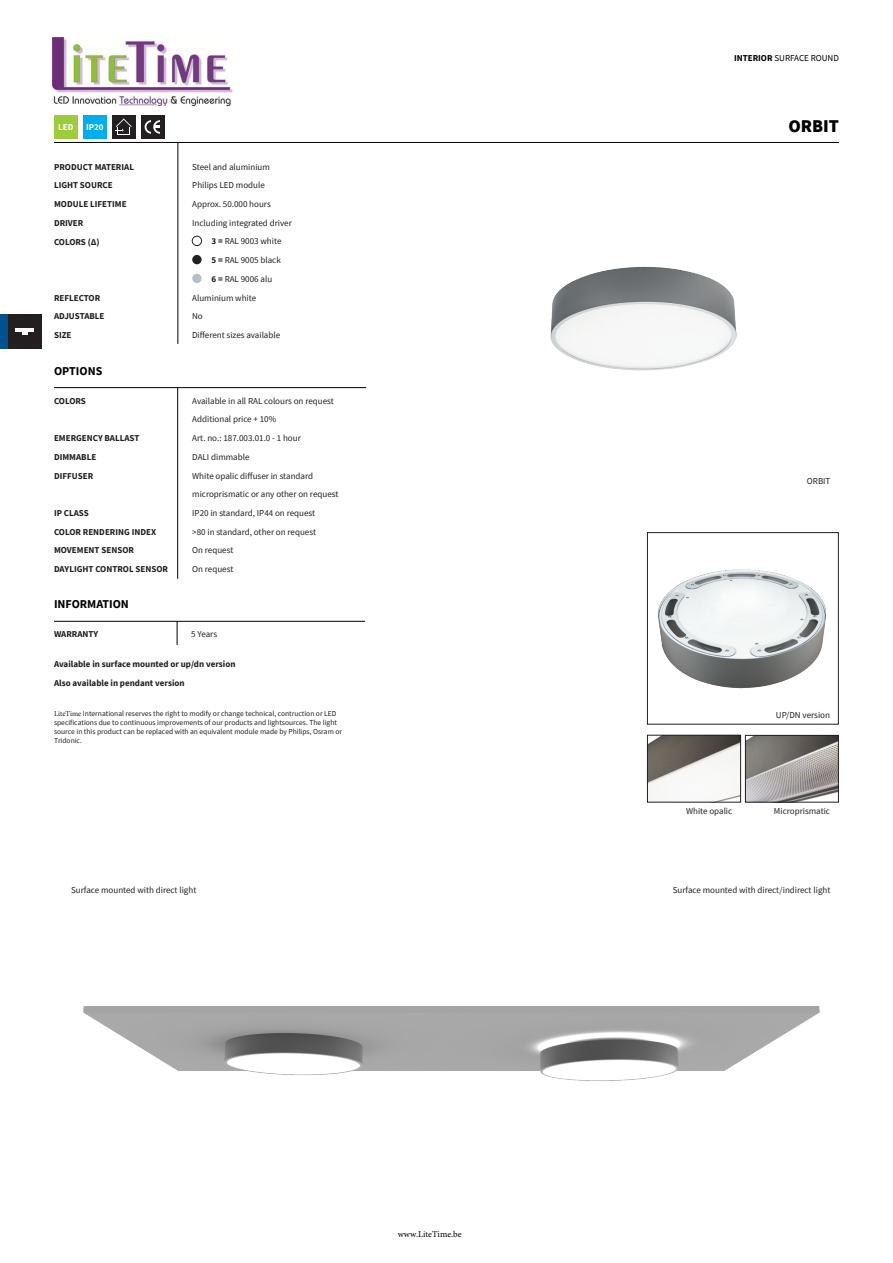
<style>
.page{position:relative;width:893px;height:1263px;background:#fff}
.page>*{position:absolute;margin:0;border:0;box-sizing:border-box;transform-origin:0 0}
.t1{font:900 18px "Source Sans Pro";color:#000}
.t2{font:700 12px "Source Sans Pro";color:#000}
.t3{font:9px "Source Sans Pro";color:#231f20}
.t4{font:700 9px "Source Sans Pro";color:#231f20}
.t5{font:9px "Source Sans Pro";color:#000}
.t6{font:9px "Minion Pro";color:#000}
.t7{font:700 9px "Source Sans Pro";color:#fff}
.t8{font:7.5px/9px "Source Sans Pro";color:#231f20}
.s1{font-weight:700}
.s2{font-family:"Minion Pro"}
</style>
<div class="page">
<div style="left:8px;top:314px;width:34px;height:35px;background:#231f20"></div>
<div style="left:0;top:314px;width:8px;height:35px;background:#005190"></div>
<hr style="left:16px;top:329px;width:18px;height:3px;background:#fff">
<svg style="left:22px;top:332px;width:6px;height:2px"></svg>
<div style="left:54px;top:115px;width:24px;height:24px;background:#9ecb3a"></div>
<div style="left:83px;top:115px;width:24px;height:24px;background:#00aeef"></div>
<div style="left:192px;top:236px;width:10px;height:10px;border:1px solid #231f20;border-radius:50%"></div>
<div style="left:192px;top:255px;width:10px;height:9px;background:#231f20;border-radius:50%"></div>
<div style="left:192px;top:274px;width:10px;height:9px;background:#b6bfc7;border-radius:50%"></div>
<hr style="left:54px;top:142px;width:785px;height:1px;background:#000">
<hr style="left:178px;top:142px;width:1px;height:202px;background:#000">
<div style="left:112px;top:115px;width:24px;height:24px;background:#231f20"></div>
<svg style="left:116px;top:119px;width:16px;height:16px"></svg>
<div style="left:141px;top:115px;width:24px;height:24px;background:#231f20"></div>
<div style="left:145px;top:120px;width:13px;height:14px;border:2px solid #fff;border-radius:50%"></div>
<svg style="left:152px;top:120px;width:7px;height:14px"></svg>
<div style="left:153px;top:120px;width:14px;height:14px;border:2px solid #fff;border-radius:50%"></div>
<div style="left:160px;top:120px;width:5px;height:14px;background:#231f20"></div>
<hr style="left:54px;top:621px;width:311px;height:1px;background:#000">
<svg style="left:177px;top:621px;width:1px;height:24px"></svg>
<hr style="left:54px;top:387px;width:312px;height:1px;background:#000">
<hr style="left:177px;top:387px;width:1px;height:192px;background:#000">
<img style="left:657px;top:569px;width:169px;height:120px">
<div style="left:647px;top:532px;width:191px;height:192px;border:1px solid #231f20"></div>
<img style="left:550px;top:266px;width:187px;height:104px">
<img style="left:649px;top:737px;width:90px;height:63px">
<div style="left:647px;top:735px;width:94px;height:67px;border:1px solid #231f20"></div>
<img style="left:747px;top:737px;width:90px;height:63px">
<div style="left:745px;top:735px;width:94px;height:67px;border:1px solid #231f20"></div>
<img style="left:83px;top:1006px;width:737px;height:75px">
<img style="left:53px;top:38px;width:180px;height:68px">
<p class="t7" style="left:58px;top:121px;width:17px">LED</p>
<p class="t7" style="left:86px;top:121px;width:19px">IP20</p>
<p class="t4" style="left:54px;top:160px;width:82px">PRODUCT MATERIAL</p>
<p class="t4" style="left:54px;top:198px;width:74px">MODULE LIFETIME</p>
<p class="t4" style="left:54px;top:217px;width:31px">DRIVER</p>
<p class="t4" style="left:54px;top:179px;width:60px">LIGHT SOURCE</p>
<p class="t4" style="left:54px;top:236px;width:47px">COLORS (∆)</p>
<p class="t3" style="left:192px;top:161px;width:79px">Steel and aluminium</p>
<p class="t3" style="left:192px;top:198px;width:80px">Approx. 50.000 hours</p>
<p class="t3" style="left:192px;top:217px;width:101px">Including integrated driver</p>
<p class="t3" style="left:212px;top:254px;width:71px"><span class="s1">5 =</span> RAL 9005 black</p>
<p class="t3" style="left:212px;top:273px;width:62px"><span class="s1">6 =</span> RAL 9006 alu</p>
<p class="t3" style="left:192px;top:180px;width:74px">Philips LED module</p>
<p class="t3" style="left:212px;top:236px;width:71px"><span class="s1">3 =</span> RAL 9003 white</p>
<p class="t3" style="left:192px;top:292px;width:66px">Aluminium white</p>
<p class="t3" style="left:192px;top:329px;width:90px">Different sizes available</p>
<p class="t4" style="left:54px;top:291px;width:48px">REFLECTOR</p>
<p class="t4" style="left:54px;top:329px;width:19px">SIZE</p>
<p class="t4" style="left:54px;top:310px;width:52px">ADJUSTABLE</p>
<p class="t3" style="left:192px;top:311px;width:12px">No</p>
<p class="t2" style="left:54px;top:362px;width:50px">OPTIONS</p>
<p class="t4" style="left:54px;top:394px;width:33px">COLORS</p>
<p class="t3" style="left:192px;top:395px;width:143px">Available in all RAL colours on request</p>
<p class="t3" style="left:192px;top:414px;width:85px">Additional price + 10%</p>
<p class="t4" style="left:54px;top:451px;width:44px">DIMMABLE</p>
<p class="t4" style="left:54px;top:432px;width:87px">EMERGENCY BALLAST</p>
<p class="t3" style="left:192px;top:432px;width:110px">Art. no.: 187.003.01.0 - 1 hour</p>
<p class="t3" style="left:192px;top:451px;width:59px">DALI dimmable</p>
<p class="t4" style="left:54px;top:469px;width:41px">DIFFUSER</p>
<p class="t3" style="left:192px;top:470px;width:122px">White opalic diffuser in standard</p>
<p class="t3" style="left:192px;top:489px;width:148px">microprismatic or any other on request</p>
<p class="t4" style="left:54px;top:507px;width:36px">IP CLASS</p>
<p class="t3" style="left:192px;top:507px;width:124px">IP20 in standard, IP44 on request</p>
<p class="t4" style="left:54px;top:526px;width:104px">COLOR RENDERING INDEX</p>
<p class="t4" style="left:54px;top:544px;width:82px">MOVEMENT SENSOR</p>
<p class="t4" style="left:54px;top:563px;width:116px">DAYLIGHT CONTROL SENSOR</p>
<p class="t3" style="left:192px;top:526px;width:125px">&gt;80 in standard, other on request</p>
<p class="t3" style="left:192px;top:563px;width:43px">On request</p>
<p class="t3" style="left:192px;top:545px;width:43px">On request</p>
<p class="t2" style="left:54px;top:596px;width:76px">INFORMATION</p>
<p class="t4" style="left:54px;top:628px;width:46px">WARRANTY</p>
<p class="t3" style="left:191px;top:628px;width:27px">5 Years</p>
<p class="t4" style="left:54px;top:658px;width:183px">Available in surface mounted or up/dn version</p>
<p class="t4" style="left:54px;top:677px;width:132px">Also available in pendant version</p>
<p class="t8" style="left:54px;top:709px;width:290px"><span class="s2">LiteTime</span> International reserves the right to modify or change technical, contruction or LED specifications due to continuous improvements of our products and lightsources. The light source in this product can be replaced with an equivalent module made by Philips, Osram or Tridonic.</p>
<p class="t5" style="left:734px;top:52px;width:106px"><span class="s1">INTERIOR</span> SURFACE ROUND</p>
<p class="t1" style="left:788px;top:114px;width:52px">ORBIT</p>
<p class="t3" style="left:807px;top:475px;width:25px">ORBIT</p>
<p class="t3" style="left:776px;top:709px;width:56px">UP/DN version</p>
<p class="t3" style="left:686px;top:805px;width:48px">White opalic</p>
<p class="t3" style="left:774px;top:805px;width:58px">Microprismatic</p>
<p class="t3" style="left:71px;top:884px;width:127px">Surface mounted with direct light</p>
<p class="t3" style="left:673px;top:884px;width:159px">Surface mounted with direct/indirect light</p>
<p class="t6" style="left:398px;top:1228px;width:65px">www.LiteTime.be</p>
</div>
